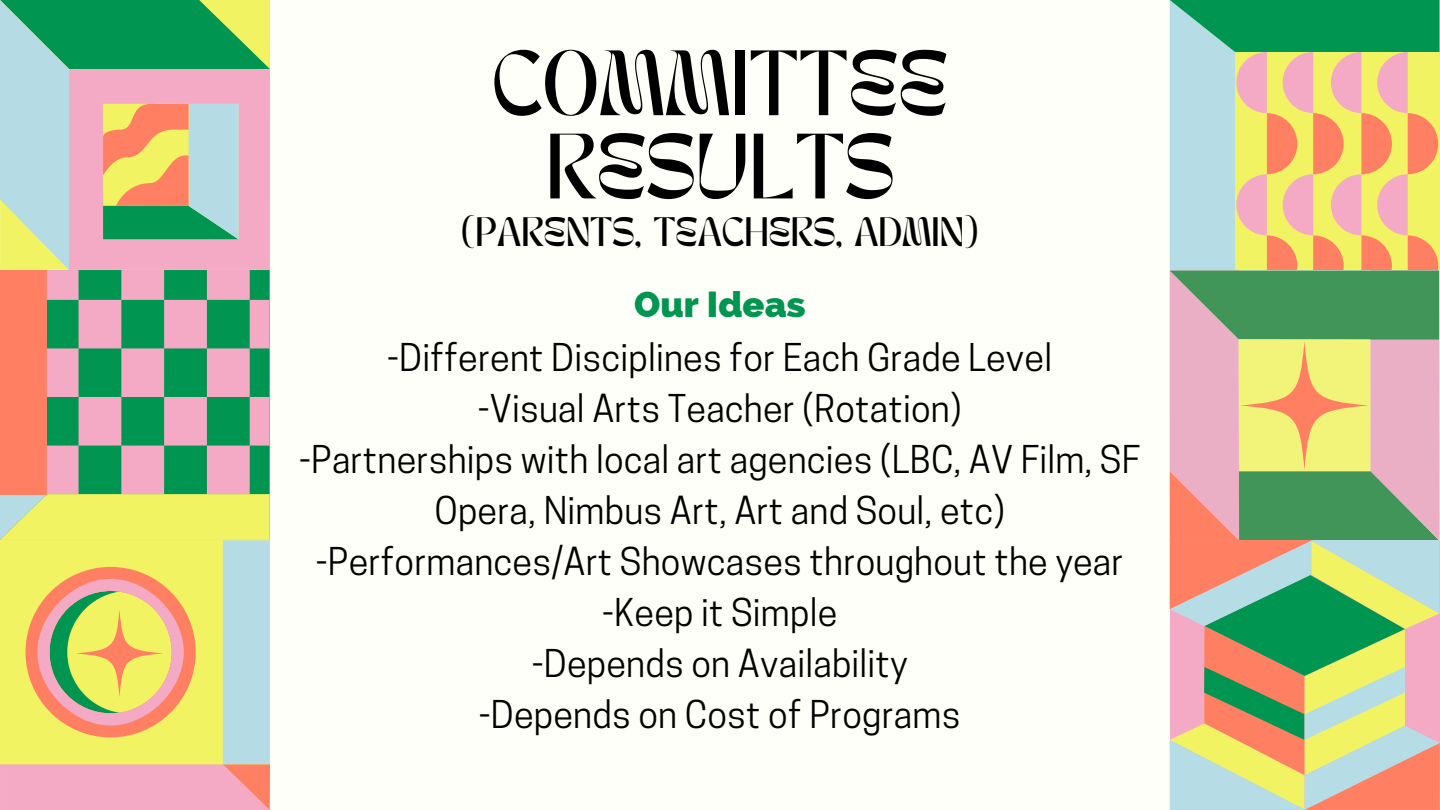
<style>
.page{position:relative;width:1440px;height:810px;background:#fffff9}
.page>*{position:absolute;margin:0;border:0;box-sizing:border-box;transform-origin:0 0}
.t1{font:64.8px/83.2px "TANMERINGUE";color:#000;text-align:center}
.t2{font:800 36.1px "Raleway";color:#009651}
.t3{font:36px/51px "Cooper Hewitt";letter-spacing:.005em;color:#000;text-align:center}
.t4{font:28.8px "TANMERINGUE";color:#000}
</style>
<div class="page">
<svg style="left:239px;top:0;width:31px;height:69px;fill:#f1f362"></svg>
<svg style="left:0;top:0;width:239px;height:270px"></svg>
<svg style="left:69px;top:69px;width:201px;height:201px"></svg>
<svg style="left:0;top:494px;width:270px;height:46px"></svg>
<div style="left:0;top:270px;width:47px;height:224px;background:#ff7f63"></div>
<svg style="left:47px;top:270px;width:222px;height:224px"></svg>
<div style="left:0;top:540px;width:270px;height:270px;background:#f1f362"></div>
<div style="left:223px;top:540px;width:47px;height:224px;background:#b5dce4"></div>
<svg style="left:67px;top:567px;width:203px;height:12px"></svg>
<svg style="left:0;top:579px;width:270px;height:231px"></svg>
<svg style="left:1170px;top:0;width:270px;height:270px"></svg>
<svg style="left:1170px;top:270px;width:269px;height:270px;fill:#429558"></svg>
<svg style="left:1170px;top:339px;width:200px;height:201px"></svg>
<svg style="left:1170px;top:540px;width:270px;height:270px"></svg>
<p class="t1" style="left:492px;top:52px;width:457px">COMMITTEE<br>RESULTS</p>
<p class="t4" style="left:461px;top:217px;width:519px">(PARENTS, TEACHERS, ADMIN)</p>
<p class="t2" style="left:634px;top:283px;width:173px">Our Ideas</p>
<p class="t3" style="left:299px;top:336px;width:843px">-Different Disciplines for Each Grade Level<br>-Visual Arts Teacher (Rotation)<br>-Partnerships with local art agencies (LBC, AV Film, SF Opera, Nimbus Art, Art and Soul, etc) -Performances/Art Showcases throughout the year -Keep it Simple<br>-Depends on Availability<br>-Depends on Cost of Programs</p>
</div>
